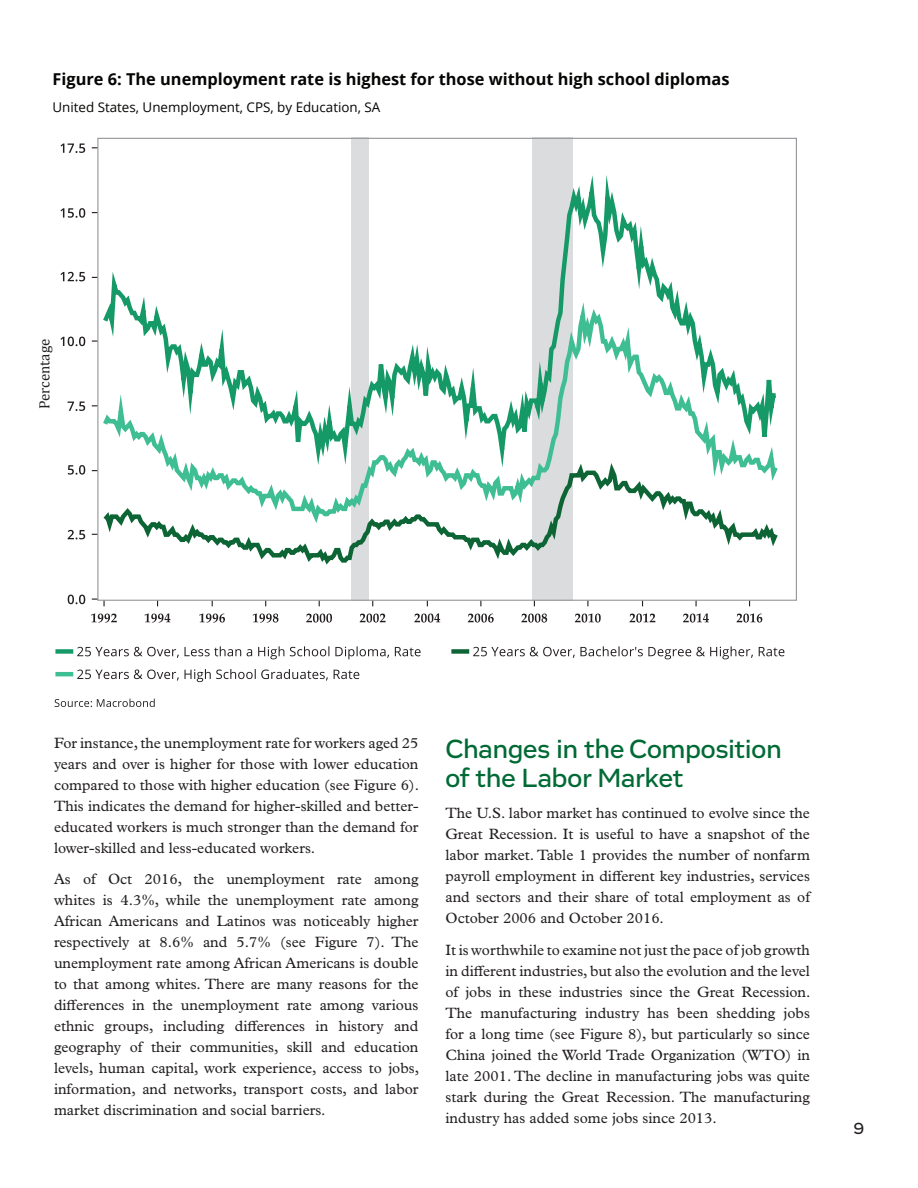
<style>
.page{position:relative;width:918px;height:1188px;background:#fff}
.page>*{position:absolute;margin:0;border:0;box-sizing:border-box;transform-origin:0 0}
.t1{font:500 27px/28.5px "Vito";color:#006a35}
.t2{font:500 16.5px "Vito";color:#231f20}
.t3{font:700 16.35px "Open Sans";color:#050504}
.t4{font:15px/21px "Plantin MT Std";color:#231f20;text-align:justify}
.t5{font:14.85px "Cambria";color:#231f20}
.t6{font:13.35px "Open Sans";color:#050504}
</style>
<div class="page">
<div style="left:351px;top:138px;width:18px;height:463px;background:#dbdcde"></div>
<div style="left:532px;top:138px;width:41px;height:463px;background:#dbdcde"></div>
<svg style="left:109px;top:530px;width:669px;height:35px"></svg>
<svg style="left:103px;top:494px;width:670px;height:36px"></svg>
<svg style="left:103px;top:175px;width:675px;height:319px"></svg>
<svg style="left:68px;top:595px;width:17px;height:9px"></svg>
<svg style="left:68px;top:530px;width:17px;height:9px"></svg>
<svg style="left:68px;top:465px;width:17px;height:10px"></svg>
<svg style="left:68px;top:402px;width:17px;height:9px"></svg>
<svg style="left:60px;top:337px;width:25px;height:9px"></svg>
<svg style="left:60px;top:272px;width:25px;height:9px"></svg>
<svg style="left:60px;top:208px;width:25px;height:10px"></svg>
<svg style="left:60px;top:144px;width:25px;height:9px"></svg>
<svg style="left:91px;top:613px;width:26px;height:10px"></svg>
<svg style="left:145px;top:613px;width:25px;height:10px"></svg>
<svg style="left:199px;top:613px;width:26px;height:10px"></svg>
<svg style="left:253px;top:613px;width:25px;height:10px"></svg>
<svg style="left:306px;top:614px;width:26px;height:9px"></svg>
<svg style="left:360px;top:614px;width:26px;height:9px"></svg>
<svg style="left:414px;top:613px;width:26px;height:10px"></svg>
<svg style="left:468px;top:614px;width:26px;height:9px"></svg>
<svg style="left:521px;top:614px;width:26px;height:9px"></svg>
<svg style="left:575px;top:613px;width:26px;height:10px"></svg>
<svg style="left:630px;top:613px;width:25px;height:10px"></svg>
<svg style="left:683px;top:613px;width:26px;height:10px"></svg>
<svg style="left:737px;top:613px;width:25px;height:10px"></svg>
<div style="left:55px;top:649px;width:18px;height:5px;background:#159966"></div>
<svg style="left:77px;top:646px;width:344px;height:13px"></svg>
<hr style="left:55px;top:672px;width:18px;height:4px;background:#3fbd93">
<svg style="left:77px;top:669px;width:282px;height:13px"></svg>
<div style="left:451px;top:649px;width:18px;height:5px;background:#0d6535"></div>
<svg style="left:473px;top:646px;width:311px;height:13px"></svg>
<svg style="left:55px;top:699px;width:100px;height:8px"></svg>
<p class="t3" style="left:52px;top:68px;width:679px">Figure 6: The unemployment rate is highest for those without high school diplomas</p>
<p class="t6" style="left:52px;top:98px;width:329px">United States, Unemployment, CPS, by Education, SA</p>
<p class="t5" style="left:36px;top:409px;width:72px;rotate:-90deg">Percentage</p>
<p class="t4" style="left:54px;top:732px;width:367px">For instance, the unemployment rate for workers aged 25 years and over is higher for those with lower education compared to those with higher education (see Figure 6).<br>This indicates the demand for higher-skilled and better&shy;educated workers is much stronger than the demand for lower-skilled and less-educated workers.</p>
<p class="t4" style="left:54px;top:869px;width:367px">As of Oct 2016, the unemployment rate among whites is 4.3%, while the unemployment rate among African Americans and Latinos was noticeably higher respectively at 8.6% and 5.7% (see Figure 7). The unemployment rate among African Americans is double to that among whites. There are many reasons for the differences in the unemployment rate among various ethnic groups, including differences in history and geography of their communities, skill and education levels, human capital, work experience, access to jobs, information, and networks, transport costs, and labor market discrimination and social barriers.</p>
<h1 class="t1" style="left:446px;top:735px;width:338px">Changes in the Composition of the Labor Market</h1>
<p class="t4" style="left:446px;top:803px;width:366px">The U.S. labor market has continued to evolve since the Great Recession. It is useful to have a snapshot of the labor market. Table 1 provides the number of nonfarm payroll employment in different key industries, services and sectors and their share of total employment as of October 2006 and October 2016.</p>
<p class="t4" style="left:446px;top:940px;width:367px">It is worthwhile to examine not just the pace of job growth in different industries, but also the evolution and the level of jobs in these industries since the Great Recession.<br>The manufacturing industry has been shedding jobs for a long time (see Figure 8), but particularly so since China joined the World Trade Organization (WTO) in late 2001. The decline in manufacturing jobs was quite stark during the Great Recession. The manufacturing industry has added some jobs since 2013.</p>
<p class="t2" style="left:854px;top:1118px;width:12px">9</p>
</div>
